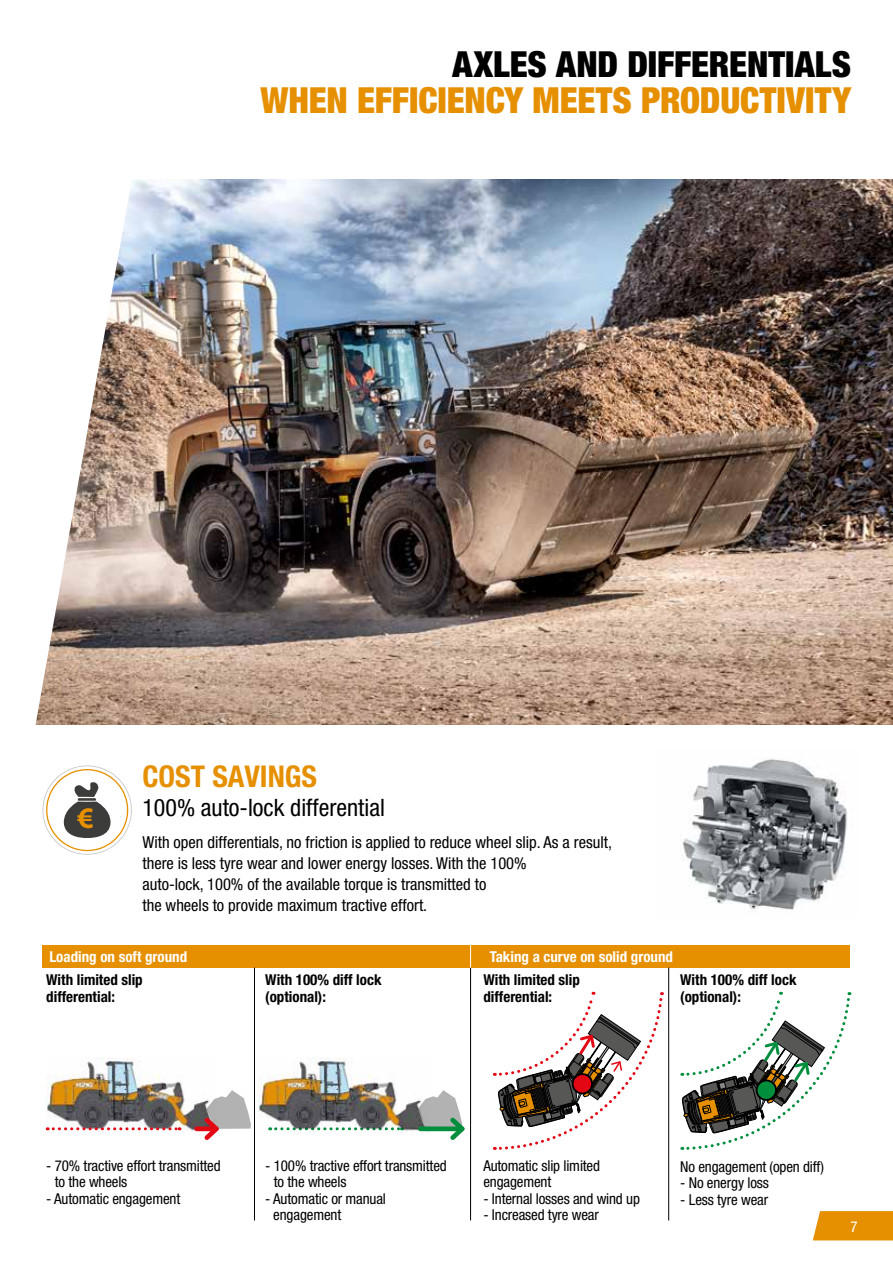
<style>
.page{position:relative;width:893px;height:1263px;background:#fff}
.page>*{position:absolute;margin:0;border:0;box-sizing:border-box;transform-origin:0 0}
.t1{font:900 condensed 36px "Helvetica Neue LT Std";letter-spacing:-.005em;color:#e69000}
.t2{font:900 condensed 36px "Helvetica Neue LT Std";letter-spacing:-.005em;color:#000}
.t3{font:700 condensed 30px "Helvetica Neue LT Std";color:#e69000}
.t4{font:condensed 24px "Helvetica Neue LT Std";color:#000}
.t5{font:condensed 16.5px/21px "Helvetica Neue LT Std";color:#000}
.t6{font:condensed 15px/16.5px "Helvetica Neue LT Std";letter-spacing:-.01em;color:#000}
.t7{font:700 condensed 15px/16.5px "Helvetica Neue LT Std";color:#000}
.t8{font:700 condensed 15px "Helvetica Neue LT Std";color:#fff}
.t9{font:condensed 15px "Helvetica Neue LT Std";color:#fff}
</style>
<div class="page">
<svg style="left:813px;top:1211px;width:80px;height:29px"></svg>
<img style="left:147px;top:180px;width:746px;height:544px">
<svg style="left:35px;top:179px;width:112px;height:546px"></svg>
<div style="left:43px;top:945px;width:807px;height:23px;background:#e69000"></div>
<hr style="left:668px;top:968px;width:1px;height:252px;background:#000">
<hr style="left:470px;top:968px;width:1px;height:252px;background:#000">
<svg style="left:470px;top:945px;width:1px;height:23px"></svg>
<hr style="left:254px;top:968px;width:1px;height:252px;background:#000">
<img style="left:681px;top:758px;width:166px;height:152px">
<svg style="left:494px;top:992px;width:170px;height:158px"></svg>
<svg style="left:682px;top:992px;width:170px;height:158px"></svg>
<img style="left:46px;top:1082px;width:154px;height:50px">
<div style="left:197px;top:1126px;width:19px;height:5px;background:#e30613"></div>
<svg style="left:200px;top:1090px;width:51px;height:50px"></svg>
<img style="left:258px;top:1057px;width:160px;height:74px">
<svg style="left:418px;top:1090px;width:47px;height:50px"></svg>
<svg style="left:42px;top:765px;width:138px;height:365px"></svg>
<h1 class="t2" style="left:452px;top:42px;width:400px">AXLES AND DIFFERENTIALS</h1>
<h1 class="t1" style="left:260px;top:78px;width:592px">WHEN EFFICIENCY MEETS PRODUCTIVITY</h1>
<h2 class="t3" style="left:142px;top:758px;width:176px">COST SAVINGS</h2>
<h3 class="t4" style="left:142px;top:794px;width:244px">100% auto-lock differential</h3>
<p class="t5" style="left:142px;top:831px;width:471px">With open differentials, no friction is applied to reduce wheel slip. As a result, there is less tyre wear and lower energy losses. With the 100%<br>auto-lock, 100% of the available torque is transmitted to<br>the wheels to provide maximum tractive effort.</p>
<p class="t8" style="left:49px;top:947px;width:139px">Loading on soft ground</p>
<p class="t8" style="left:490px;top:947px;width:185px">Taking a curve on solid ground</p>
<p class="t7" style="left:46px;top:972px;width:98px">With limited slip differential:</p>
<p class="t7" style="left:265px;top:972px;width:118px">With 100% diff lock (optional):</p>
<p class="t7" style="left:483px;top:972px;width:98px">With limited slip differential:</p>
<p class="t7" style="left:680px;top:972px;width:118px">With 100% diff lock (optional):</p>
<p class="t6" style="left:55px;top:1157px;width:167px;text-indent:-9px">- 70% tractive effort transmitted to the wheels</p>
<p class="t6" style="left:46px;top:1190px;width:136px">- Automatic engagement</p>
<p class="t6" style="left:274px;top:1157px;width:174px;text-indent:-9px">- 100% tractive effort transmitted to the wheels</p>
<p class="t6" style="left:273px;top:1190px;width:114px;text-indent:-8px">- Automatic or manual engagement</p>
<p class="t6" style="left:483px;top:1157px;width:118px">Automatic slip limited engagement</p>
<p class="t6" style="left:483px;top:1190px;width:158px">- Internal losses and wind up</p>
<p class="t6" style="left:483px;top:1207px;width:117px">- Increased tyre wear</p>
<p class="t6" style="left:680px;top:1158px;width:145px">No engagement (open diff)</p>
<p class="t6" style="left:680px;top:1174px;width:90px">- No energy loss</p>
<p class="t6" style="left:680px;top:1191px;width:89px">- Less tyre wear</p>
<p class="t9" style="left:850px;top:1218px;width:9px">7</p>
</div>
